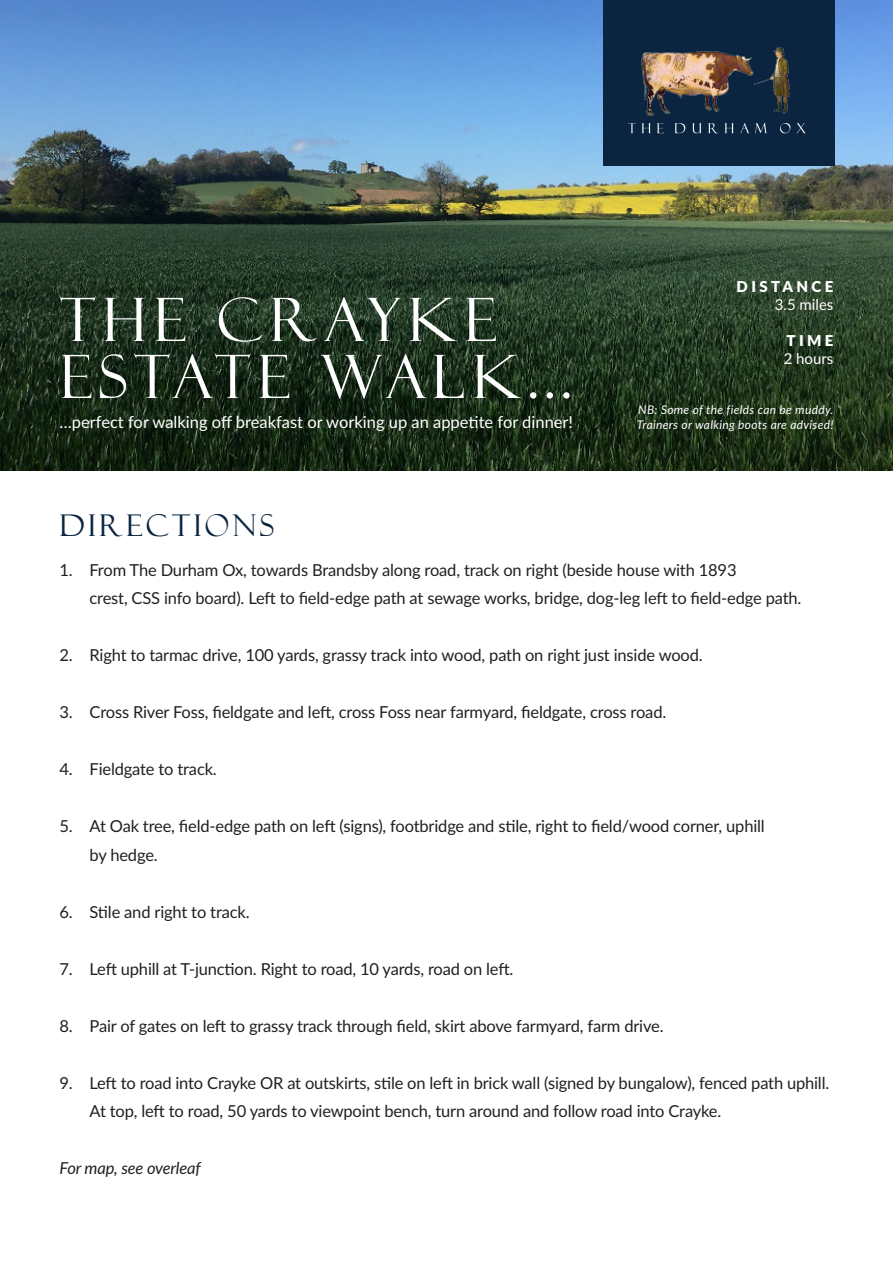
<style>
.page{position:relative;width:893px;height:1263px;background:#fff}
.page>*{position:absolute;margin:0;border:0;box-sizing:border-box;transform-origin:0 0}
.t1{font:60px "Felix Titling";letter-spacing:.11em;color:#fff}
.t2{font:30px "Felix Titling";letter-spacing:.11em;color:#0b2541}
.t3{font:16.5px/28.5px "Lato";letter-spacing:-.01em;color:#231f20}
.t4{font:16.5px "Lato";color:#fff}
.t5{font:italic 16.5px "Lato";letter-spacing:-.01em;color:#231f20}
.t6{font:15px "Lato";color:#fff}
.t7{font:900 15px "Lato";letter-spacing:.225em;color:#fff}
.t8{font:italic 12px/14.4px "Lato";letter-spacing:.025em;color:#fff}
</style>
<div class="page">
<img style="left:0;top:0;width:893px;height:471px">
<div style="left:604px;top:0;width:231px;height:166px;background:#0b2541"></div>
<img style="left:628px;top:47px;width:178px;height:87px">
<p class="t1" style="left:60px;top:285px;width:438px">THE CRAYKE</p>
<p class="t1" style="left:60px;top:342px;width:513px">ESTATE WALK...</p>
<p class="t4" style="left:60px;top:410px;width:515px">…perfect for walking off breakfast or working up an appetite for dinner!</p>
<p class="t2" style="left:60px;top:508px;width:216px">DIRECTIONS</p>
<p class="t7" style="left:737px;top:275px;width:98px">DISTANCE</p>
<p class="t6" style="left:775px;top:294px;width:60px">3.5 miles</p>
<p class="t7" style="left:786px;top:329px;width:48px">TIME</p>
<p class="t6" style="left:784px;top:348px;width:51px">2 hours</p>
<p class="t8" style="left:637px;top:402px;width:198px">NB: Some of the fields can be muddy.<br>Trainers or walking boots are advised!</p>
<p class="t3" style="left:90px;top:555px;width:713px;text-indent:-30px">1. From The Durham Ox, towards Brandsby along road, track on right (beside house with 1893<br>crest, CSS info board). Left to field-edge path at sewage works, bridge, dog-leg left to field-edge path.</p>
<p class="t3" style="left:60px;top:640px;width:645px">2. Right to tarmac drive, 100 yards, grassy track into wood, path on right just inside wood.</p>
<p class="t3" style="left:60px;top:697px;width:608px">3. Cross River Foss, fieldgate and left, cross Foss near farmyard, fieldgate, cross road.</p>
<p class="t3" style="left:60px;top:754px;width:159px">4. Fieldgate to track.</p>
<p class="t3" style="left:90px;top:811px;width:677px;text-indent:-30px">5. At Oak tree, field-edge path on left (signs), footbridge and stile, right to field/wood corner, uphill by hedge.</p>
<p class="t3" style="left:60px;top:897px;width:192px">6. Stile and right to track.</p>
<p class="t3" style="left:60px;top:954px;width:455px">7. Left uphill at T-junction. Right to road, 10 yards, road on left.</p>
<p class="t3" style="left:60px;top:1011px;width:606px">8. Pair of gates on left to grassy track through field, skirt above farmyard, farm drive.</p>
<p class="t3" style="left:90px;top:1068px;width:741px;text-indent:-30px">9. Left to road into Crayke OR at outskirts, stile on left in brick wall (signed by bungalow), fenced path uphill.<br>At top, left to road, 50 yards to viewpoint bench, turn around and follow road into Crayke.</p>
<p class="t5" style="left:60px;top:1156px;width:143px">For map, see overleaf</p>
</div>
